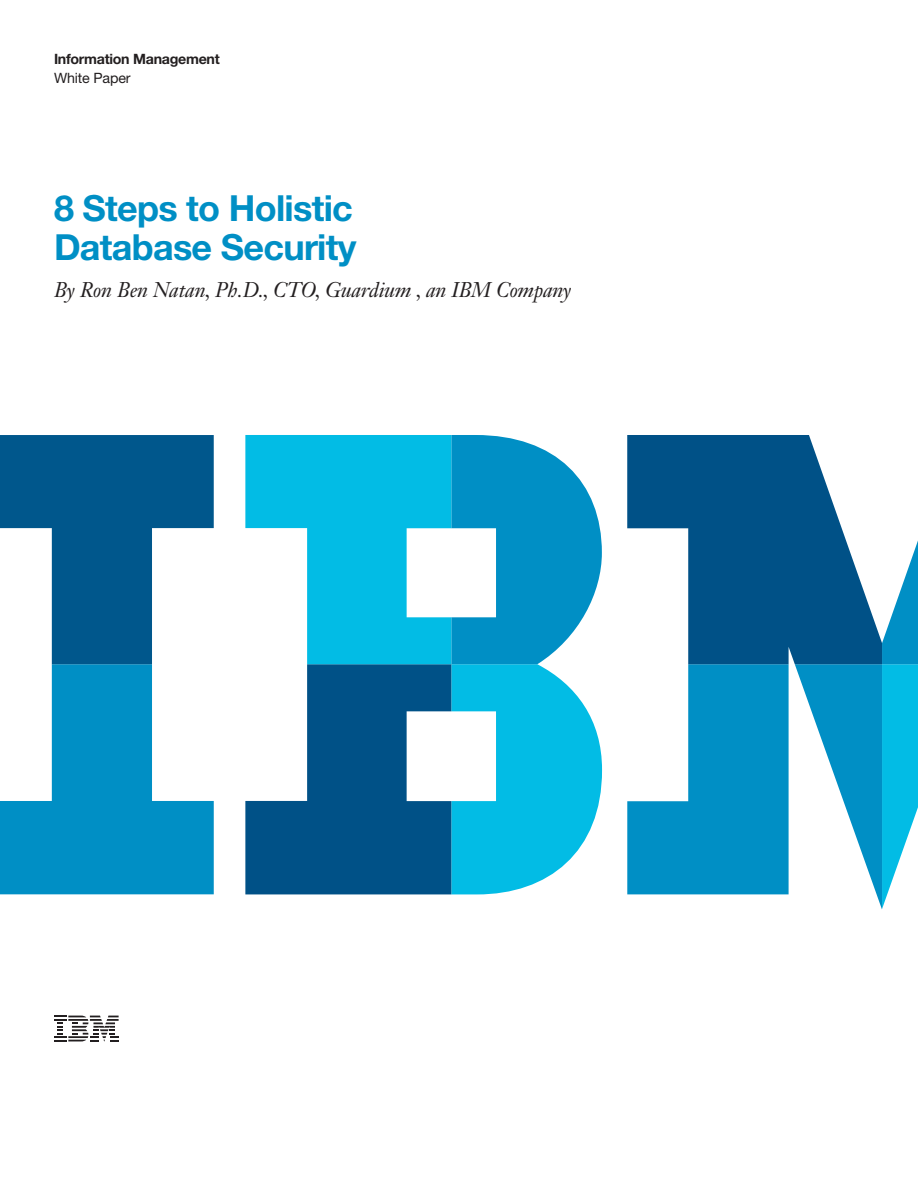
<style>
.page{position:relative;width:918px;height:1188px;background:#fff}
.page>*{position:absolute;margin:0;border:0;box-sizing:border-box;transform-origin:0 0}
._1A_title__color{font:700 36px/39px "Helvetica Neue LT Std";letter-spacing:-.02em;color:#008fc5}
._1B_subtitle{font:italic 21px "Janson Text LT Std";letter-spacing:-.01em;color:#231f20}
._0A_business_unit{font:700 14.25px "Helvetica Neue LT Std";letter-spacing:-.02em;color:#231f20}
._0A_collateral_type{font:14.25px "Helvetica Neue LT Std";letter-spacing:-.01em;color:#231f20}
</style>
<div class="page">
<svg style="left:54px;top:1016px;width:65px;height:25px"></svg>
<svg style="left:0;top:664px;width:214px;height:230px;fill:#008fc5"></svg>
<svg style="left:0;top:435px;width:214px;height:229px;fill:#00578c"></svg>
<svg style="left:882px;top:540px;width:36px;height:369px"></svg>
<svg style="left:627px;top:664px;width:255px;height:245px;fill:#008fc5"></svg>
<svg style="left:627px;top:435px;width:255px;height:229px;fill:#005187"></svg>
<svg style="left:451px;top:435px;width:151px;height:459px"></svg>
<svg style="left:245px;top:664px;width:206px;height:230px;fill:#005187"></svg>
<svg style="left:245px;top:435px;width:206px;height:229px;fill:#02bce5"></svg>
<p class="_0A_business_unit" style="left:54px;top:50px;width:167px">Information Management</p>
<p class="_0A_collateral_type" style="left:54px;top:70px;width:78px">White Paper</p>
<p class="_1A_title__color" style="left:54px;top:188px;width:304px">8 Steps to Holistic<br>Database Security</p>
<p class="_1B_subtitle" style="left:54px;top:277px;width:519px">By Ron Ben Natan, Ph.D., CTO, Guardium , an IBM Company</p>
</div>
